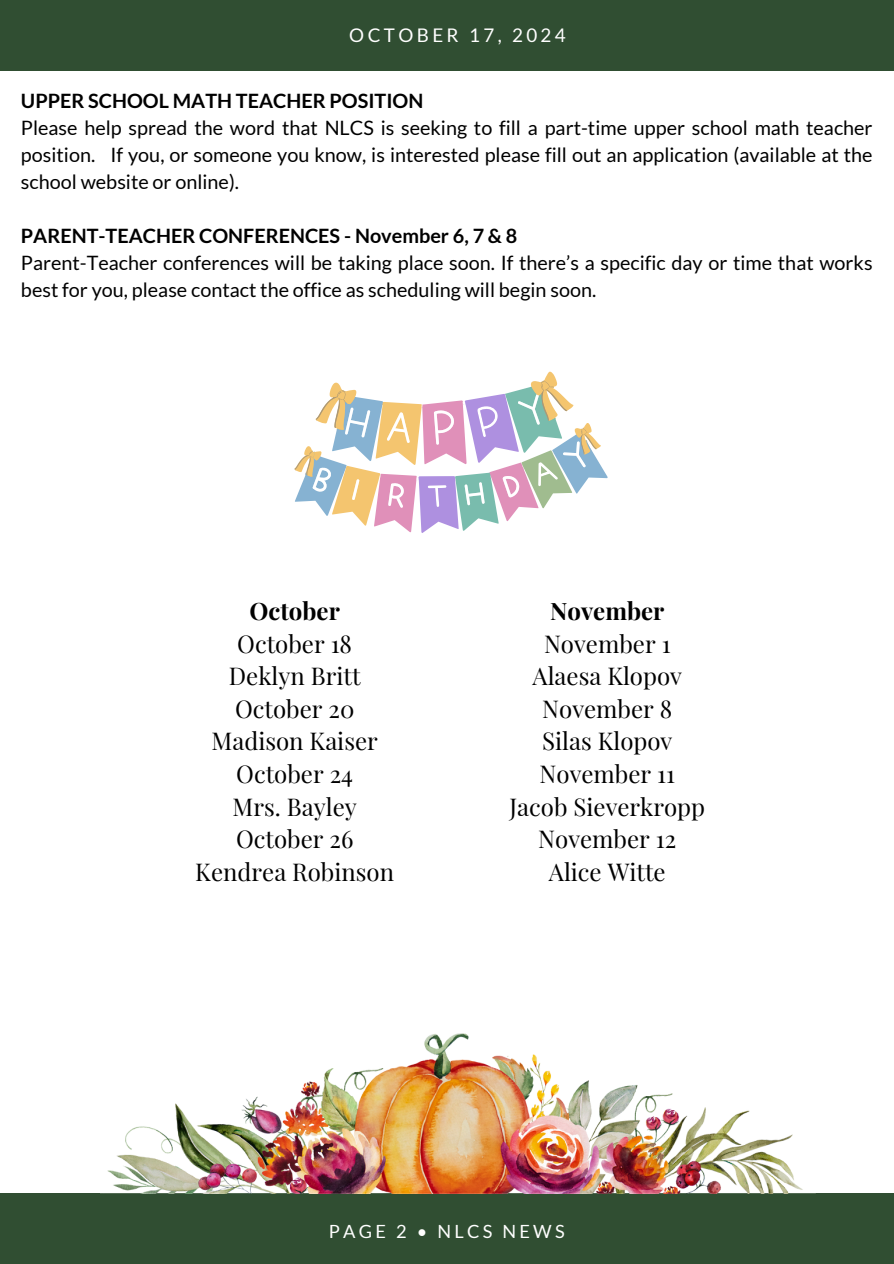
<style>
.page{position:relative;width:894px;height:1264px;background:#fff}
.page>*{position:absolute;margin:0;border:0;box-sizing:border-box;transform-origin:0 0}
.t1{font:24px/32.7px "Playfair Display";color:#000;text-align:center}
.t2{font:19.8px/27px "Lato";color:#000;text-align:justify}
.t3{font:700 19.8px "Lato";color:#000}
.t4{font:18.75px "Lato";letter-spacing:.18em;color:#fff}
.t5{font:18.15px "Lato";letter-spacing:.18em;color:#fff}
.s1{font-weight:700}
</style>
<div class="page">
<div style="left:0;top:0;width:893px;height:71px;background:#304e32"></div>
<div style="left:0;top:1193px;width:893px;height:70px;background:#304e32"></div>
<svg style="left:294px;top:371px;width:313px;height:162px"></svg>
<img style="left:107px;top:1033px;width:696px;height:160px">
<h2 class="t4" style="left:349px;top:23px;width:218px">OCTOBER 17, 2024</h2>
<p class="t3" style="left:21px;top:88px;width:404px">UPPER SCHOOL MATH TEACHER POSITION</p>
<p class="t2" style="left:21px;top:113px;width:852px">Please help spread the word that NLCS is seeking to fill a part-time upper school math teacher position. If you, or someone you know, is interested please fill out an application (available at the school website or online).</p>
<p class="t3" style="left:21px;top:223px;width:498px">PARENT-TEACHER CONFERENCES - November 6, 7 &amp; 8</p>
<p class="t2" style="left:21px;top:248px;width:852px">Parent-Teacher conferences will be taking place soon. If there’s a specific day or time that works best for you, please contact the office as scheduling will begin soon.</p>
<h1 class="t1" style="left:195px;top:593px;width:200px"><span class="s1">October<br></span>October 18<br>Deklyn Britt<br>October 20<br>Madison Kaiser<br>October 24<br>Mrs. Bayley<br>October 26<br>Kendrea Robinson</h1>
<h1 class="t1" style="left:509px;top:593px;width:197px"><span class="s1">November<br></span>November 1<br>Alaesa Klopov<br>November 8<br>Silas Klopov<br>November 11<br>Jacob Sieverkropp<br>November 12<br>Alice Witte</h1>
<p class="t5" style="left:329px;top:1220px;width:237px">PAGE 2 • NLCS NEWS</p>
</div>
